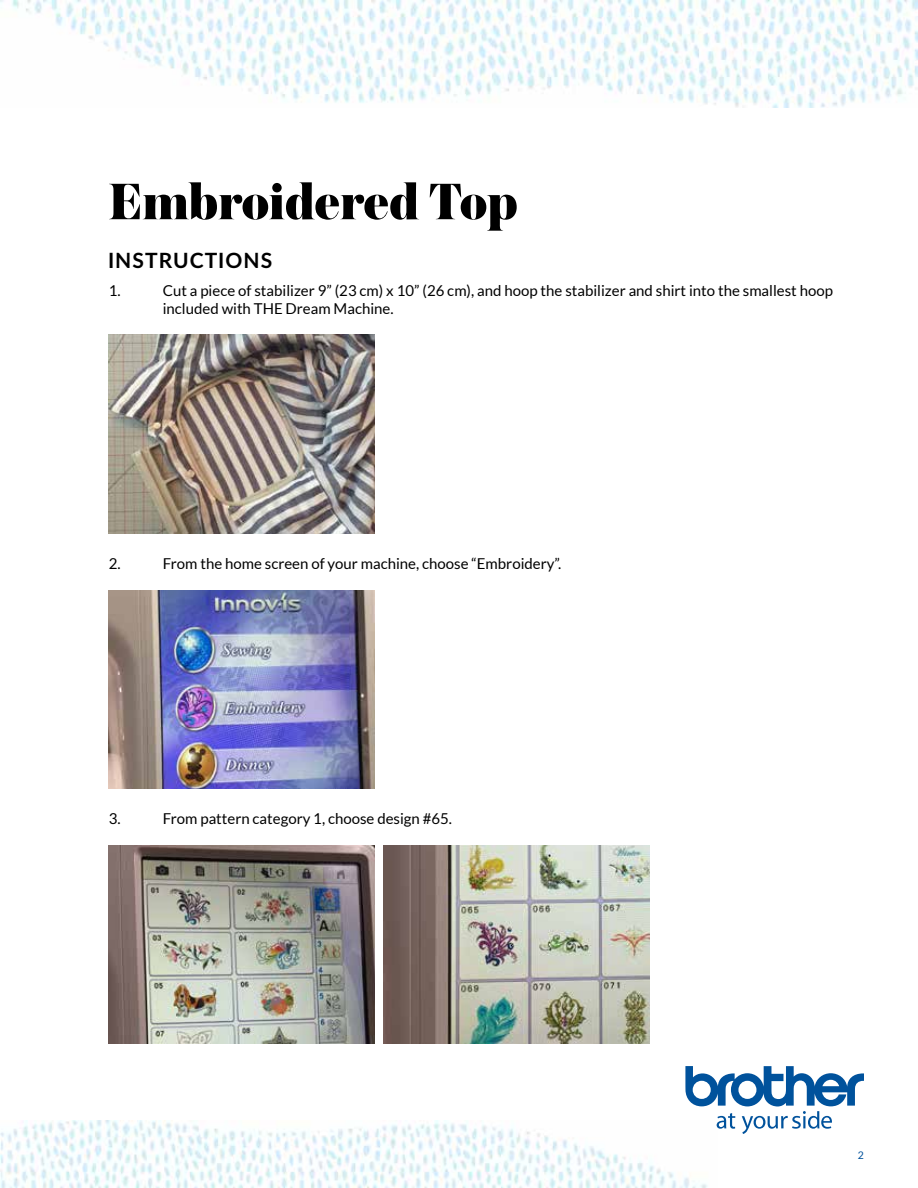
<style>
.page{position:relative;width:918px;height:1188px;background:#fff}
.page>*{position:absolute;margin:0;border:0;box-sizing:border-box;transform-origin:0 0}
.t1{font:900 53.85px "Austin";letter-spacing:-.005em;color:#000}
.t2{font:700 21px "Lato";letter-spacing:.05em;color:#000}
.t3{font:15px/18px "Lato";color:#000}
.t4{font:10.5px "Lato";color:#00529c}
</style>
<div class="page">
<img style="left:0;top:1120px;width:708px;height:68px">
<img style="left:0;top:0;width:918px;height:108px">
<svg style="left:685px;top:1066px;width:179px;height:68px"></svg>
<img style="left:109px;top:335px;width:266px;height:198px">
<img style="left:109px;top:590px;width:266px;height:198px">
<img style="left:109px;top:845px;width:266px;height:199px">
<img style="left:383px;top:845px;width:266px;height:199px">
<h1 class="t1" style="left:108px;top:162px;width:411px">Embroidered Top</h1>
<h2 class="t2" style="left:108px;top:245px;width:166px">INSTRUCTIONS</h2>
<p class="t3" style="left:109px;top:281px;width:13px">1.</p>
<p class="t3" style="left:163px;top:281px;width:672px">Cut a piece of stabilizer 9” (23 cm) x 10” (26 cm), and hoop the stabilizer and shirt into the smallest hoop included with THE Dream Machine.</p>
<p class="t3" style="left:109px;top:554px;width:13px">2.</p>
<p class="t3" style="left:163px;top:554px;width:400px">From the home screen of your machine, choose “Embroidery”.</p>
<p class="t3" style="left:109px;top:810px;width:13px">3.</p>
<p class="t3" style="left:163px;top:810px;width:291px">From pattern category 1, choose design #65.</p>
<p class="t4" style="left:858px;top:1149px;width:8px">2</p>
</div>
